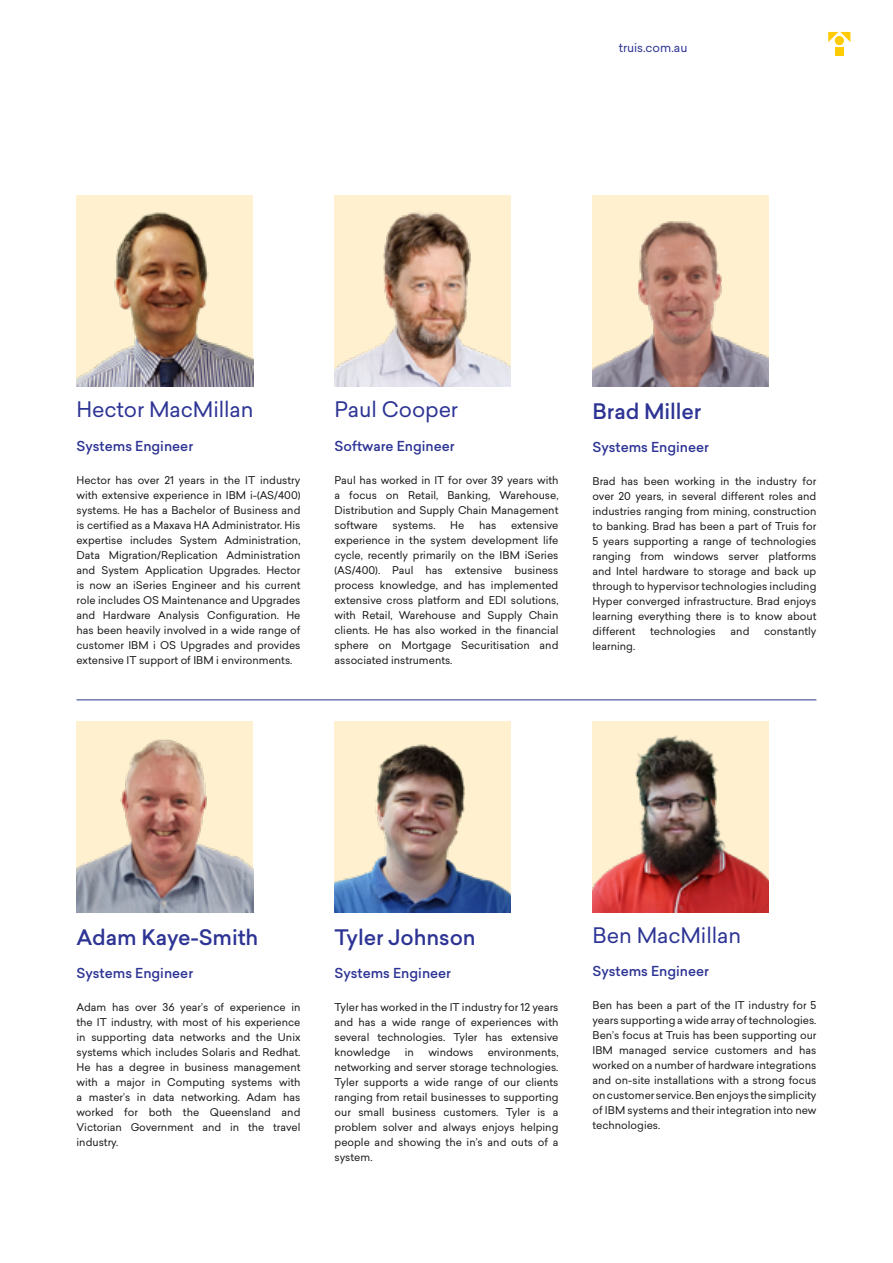
<style>
.page{position:relative;width:893px;height:1263px;background:#fff}
.page>*{position:absolute;margin:0;border:0;box-sizing:border-box;transform-origin:0 0}
.t1{font:21px "Sailec";letter-spacing:-.005em;color:#2d3494}
.t2{font:500 21px "Sailec";letter-spacing:-.005em;color:#2d3494}
.t3{font:500 13.5px "Sailec";color:#2d3494}
.t4{font:12px "Sailec";color:#2d3494}
.t5{font:10.5px/15px "Sailec";color:#1a1a1a;text-align:justify}
</style>
<div class="page">
<img style="left:592px;top:721px;width:177px;height:191px">
<img style="left:334px;top:195px;width:177px;height:192px">
<img style="left:334px;top:721px;width:177px;height:191px">
<img style="left:77px;top:195px;width:176px;height:192px">
<img style="left:77px;top:721px;width:176px;height:191px">
<div style="left:835px;top:36px;width:9px;height:9px;background:#ffcb05;border-radius:50%"></div>
<div style="left:835px;top:47px;width:9px;height:9px;background:#ffcb05"></div>
<svg style="left:828px;top:32px;width:22px;height:10px"></svg>
<hr style="left:77px;top:699px;width:739px;height:1px;background:#2d3494">
<img style="left:592px;top:195px;width:177px;height:192px">
<p class="t4" style="left:619px;top:39px;width:70px">truis.com.au</p>
<h1 class="t1" style="left:77px;top:395px;width:179px">Hector MacMillan</h1>
<p class="t3" style="left:77px;top:436px;width:118px">Systems Engineer</p>
<p class="t5" style="left:77px;top:472px;width:225px">Hector has over 21 years in the IT industry with extensive experience in IBM i-(AS/400) systems. He has a Bachelor of Business and is certified as a Maxava HA Administrator. His expertise includes System Administration, Data Migration/Replication Administration and System Application Upgrades. Hector is now an iSeries Engineer and his current role includes OS Maintenance and Upgrades and Hardware Analysis Configuration. He has been heavily involved in a wide range of customer IBM i OS Upgrades and provides extensive IT support of IBM i environments.</p>
<h1 class="t1" style="left:334px;top:395px;width:125px">Paul Cooper</h1>
<p class="t3" style="left:334px;top:436px;width:122px">Software Engineer</p>
<p class="t5" style="left:334px;top:472px;width:225px">Paul has worked in IT for over 39 years with a focus on Retail, Banking, Warehouse, Distribution and Supply Chain Management software</p>
<p class="t5" style="left:392px;top:517px;width:45px">systems.</p>
<p class="t5" style="left:450px;top:517px;width:16px">He</p>
<p class="t5" style="left:479px;top:517px;width:19px">has</p>
<p class="t5" style="left:334px;top:517px;width:225px;text-indent:176px">extensive experience in the system development life cycle, recently primarily on the IBM iSeries (AS/400). Paul has extensive business process knowledge, and has implemented extensive cross platform and EDI solutions, with Retail, Warehouse and Supply Chain clients. He has also worked in the financial sphere on Mortgage Securitisation and associated instruments.</p>
<h1 class="t2" style="left:592px;top:396px;width:110px">Brad Miller</h1>
<p class="t3" style="left:592px;top:438px;width:118px">Systems Engineer</p>
<p class="t5" style="left:592px;top:474px;width:225px">Brad has been working in the industry for over 20 years, in several different roles and industries ranging from mining, construction to banking. Brad has been a part of Truis for 5 years supporting a range of technologies ranging from windows server platforms and Intel hardware to storage and back up through to hypervisor technologies including Hyper converged infrastructure. Brad enjoys learning everything there is to know about different</p>
<p class="t5" style="left:650px;top:624px;width:67px">technologies</p>
<p class="t5" style="left:731px;top:624px;width:20px">and</p>
<p class="t5" style="left:764px;top:624px;width:54px">constantly</p>
<p class="t5" style="left:592px;top:639px;width:44px">learning.</p>
<h1 class="t2" style="left:77px;top:922px;width:183px">Adam Kaye-Smith</h1>
<p class="t3" style="left:77px;top:963px;width:118px">Systems Engineer</p>
<p class="t5" style="left:77px;top:999px;width:225px">Adam has over 36 year’s of experience in the IT industry, with most of his experience in supporting data networks and the Unix systems which includes Solaris and Redhat.<br>He has a degree in business management with a major in Computing systems with a master’s in data networking. Adam has worked for both the Queensland and Victorian Government and in the travel industry.</p>
<h1 class="t2" style="left:334px;top:922px;width:143px">Tyler Johnson</h1>
<p class="t3" style="left:334px;top:963px;width:118px">Systems Engineer</p>
<p class="t5" style="left:334px;top:999px;width:225px">Tyler has worked in the IT industry for 12 years and has a wide range of experiences with several technologies. Tyler has extensive knowledge</p>
<p class="t5" style="left:405px;top:1044px;width:11px">in</p>
<p class="t5" style="left:428px;top:1044px;width:46px">windows</p>
<p class="t5" style="left:334px;top:1044px;width:225px;text-indent:153px">environments, networking and server storage technologies.<br>Tyler supports a wide range of our clients ranging from retail businesses to supporting our small business customers. Tyler is a problem solver and always enjoys helping people and showing the in’s and outs of a system.</p>
<h1 class="t1" style="left:592px;top:921px;width:150px">Ben MacMillan</h1>
<p class="t3" style="left:592px;top:962px;width:118px">Systems Engineer</p>
<p class="t5" style="left:592px;top:998px;width:225px">Ben has been a part of the IT industry for 5 years supporting a wide array of technologies.<br>Ben’s focus at Truis has been supporting our IBM managed service customers and has worked on a number of hardware integrations and on-site installations with a strong focus on customer service. Ben enjoys the simplicity of IBM systems and their integration into new technologies.</p>
</div>
